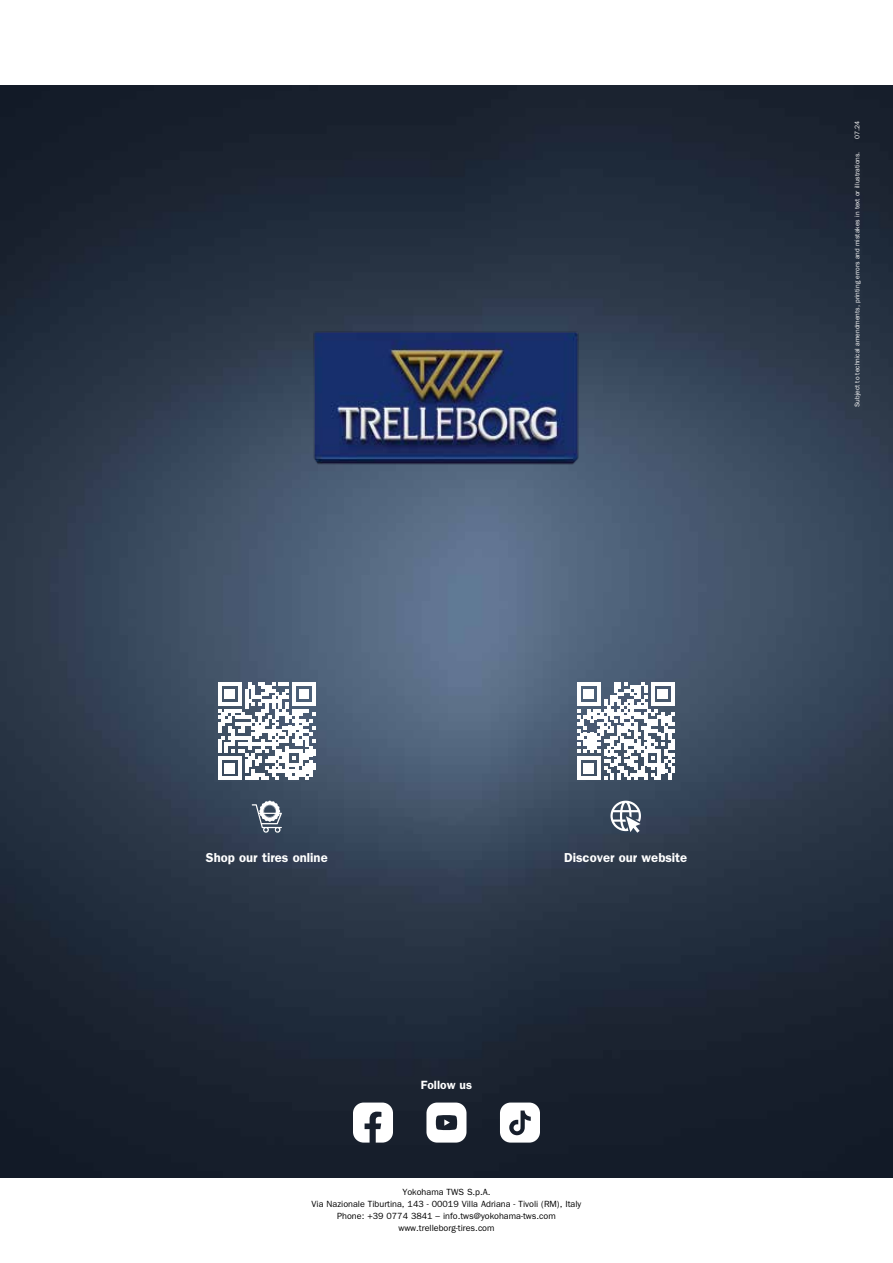
<style>
.page{position:relative;width:893px;height:1263px;background:#fff}
.page>*{position:absolute;margin:0;border:0;box-sizing:border-box;transform-origin:0 0}
.t1{font:600 13.05px "ITC Franklin Gothic Std";color:#fff}
.t2{font:600 12px "ITC Franklin Gothic Std";color:#fff}
.t3{font:9px/12px "ITC Franklin Gothic Std";color:#000;text-align:center}
.t4{font:6.75px "ITC Franklin Gothic Std";color:#fff}
</style>
<div class="page">
<img style="left:0;top:85px;width:893px;height:1093px">
<img style="left:307px;top:325px;width:279px;height:146px">
<svg style="left:500px;top:1102px;width:40px;height:40px"></svg>
<svg style="left:426px;top:1102px;width:40px;height:40px"></svg>
<svg style="left:353px;top:1102px;width:40px;height:40px"></svg>
<svg style="left:218px;top:682px;width:98px;height:98px"></svg>
<svg style="left:577px;top:682px;width:98px;height:98px"></svg>
<svg style="left:610px;top:801px;width:31px;height:32px"></svg>
<svg style="left:252px;top:801px;width:30px;height:32px"></svg>
<p class="t4" style="left:853px;top:139px;width:20px;rotate:-90deg">07.24</p>
<p class="t4" style="left:853px;top:407px;width:257px;rotate:-90deg">Subject to technical amendments, printing errors and mistakes in text or illustrations.</p>
<h1 class="t1" style="left:206px;top:849px;width:123px">Shop our tires online</h1>
<h1 class="t1" style="left:564px;top:849px;width:125px">Discover our website</h1>
<h2 class="t2" style="left:421px;top:1077px;width:52px">Follow us</h2>
<p class="t3" style="left:312px;top:1186px;width:271px">Yokohama TWS S.p.A.<br>Via Nazionale Tiburtina, 143 - 00019 Villa Adriana - Tivoli (RM), Italy Phone: +39 0774 3841 – info.tws@yokohama-tws.com www.trelleborg-tires.com</p>
</div>
